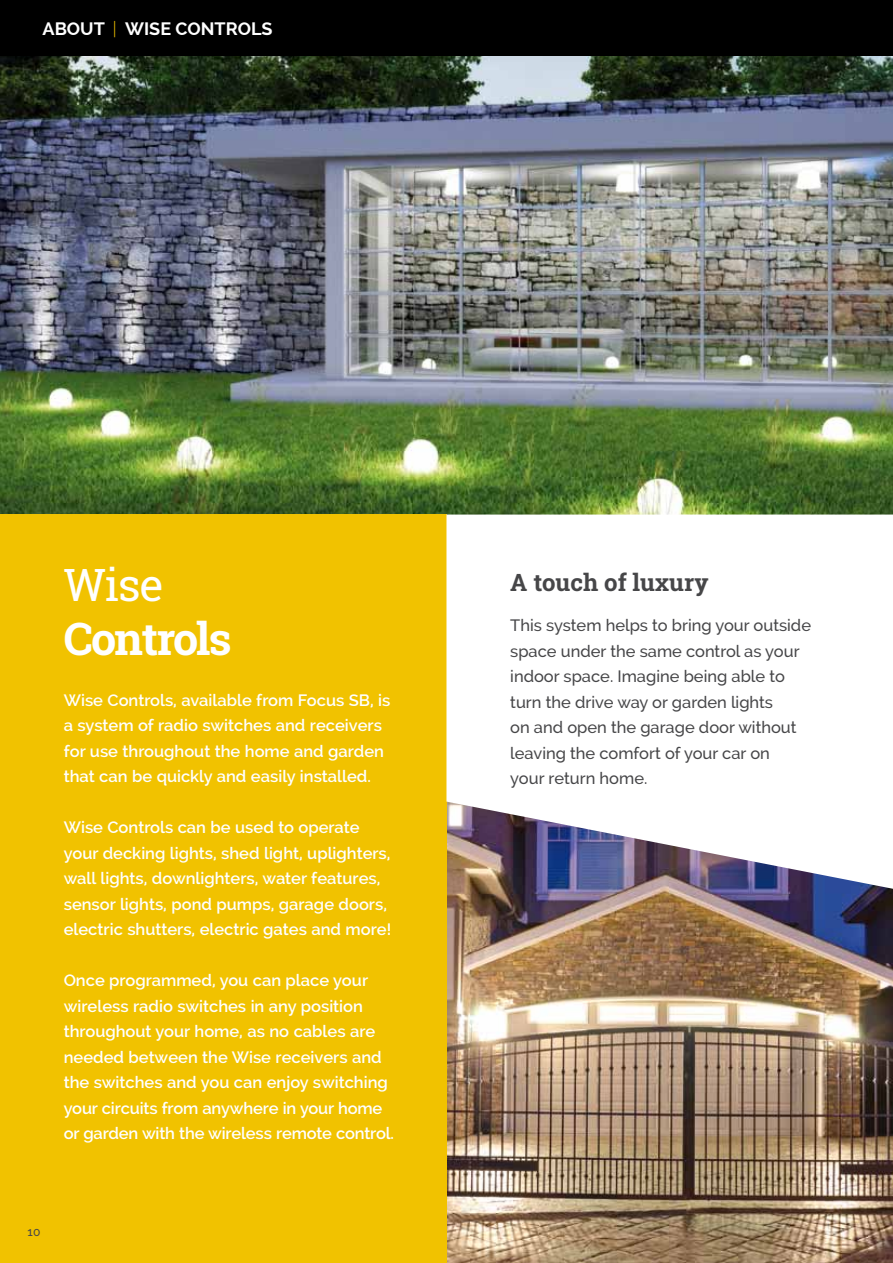
<style>
.page{position:relative;width:893px;height:1263px;background:#fff}
.page>*{position:absolute;margin:0;border:0;box-sizing:border-box;transform-origin:0 0}
.t1{font:700 45px "Roboto Slab";letter-spacing:-.04em;color:#fff}
.t2{font:45px "Roboto Slab";color:#fff}
.t3{font:700 24px "Roboto Slab";color:#464648}
.t4{font:700 18px "Raleway";color:#fff}
.t5{font:600 16.5px/25.5px "Raleway";color:#fff}
.t6{font:500 16.5px/25.5px "Raleway";color:#464648}
.t7{font:500 12px "Raleway";color:#464648}
.s1{font-weight:300;color:#f1c200}
</style>
<div class="page">
<img style="left:446px;top:889px;width:447px;height:374px">
<img style="left:0;top:55px;width:893px;height:459px">
<div style="left:0;top:0;width:893px;height:55px;background:#000"></div>
<div style="left:0;top:514px;width:446px;height:749px;background:#f1c200"></div>
<svg style="left:446px;top:514px;width:447px;height:375px"></svg>
<p class="t4" style="left:43px;top:18px;width:232px">ABOUT <span class="s1">|</span> WISE CONTROLS</p>
<h1 class="t2" style="left:64px;top:553px;width:101px">Wise</h1>
<h1 class="t1" style="left:64px;top:607px;width:169px">Controls</h1>
<p class="t5" style="left:64px;top:687px;width:328px">Wise Controls, available from Focus SB, is a system of radio switches and receivers for use throughout the home and garden that can be quickly and easily installed.</p>
<p class="t5" style="left:64px;top:815px;width:329px">Wise Controls can be used to operate your decking lights, shed light, uplighters, wall lights, downlighters, water features, sensor lights, pond pumps, garage doors, electric shutters, electric gates and more!</p>
<p class="t5" style="left:64px;top:968px;width:332px">Once programmed, you can place your wireless radio switches in any position throughout your home, as no cables are needed between the Wise receivers and the switches and you can enjoy switching your circuits from anywhere in your home or garden with the wireless remote control.</p>
<p class="t7" style="left:28px;top:1225px;width:14px">10</p>
<h2 class="t3" style="left:510px;top:566px;width:200px">A touch of luxury</h2>
<p class="t6" style="left:510px;top:613px;width:302px">This system helps to bring your outside space under the same control as your indoor space. Imagine being able to turn the drive way or garden lights<br>on and open the garage door without leaving the comfort of your car on<br>your return home.</p>
</div>
